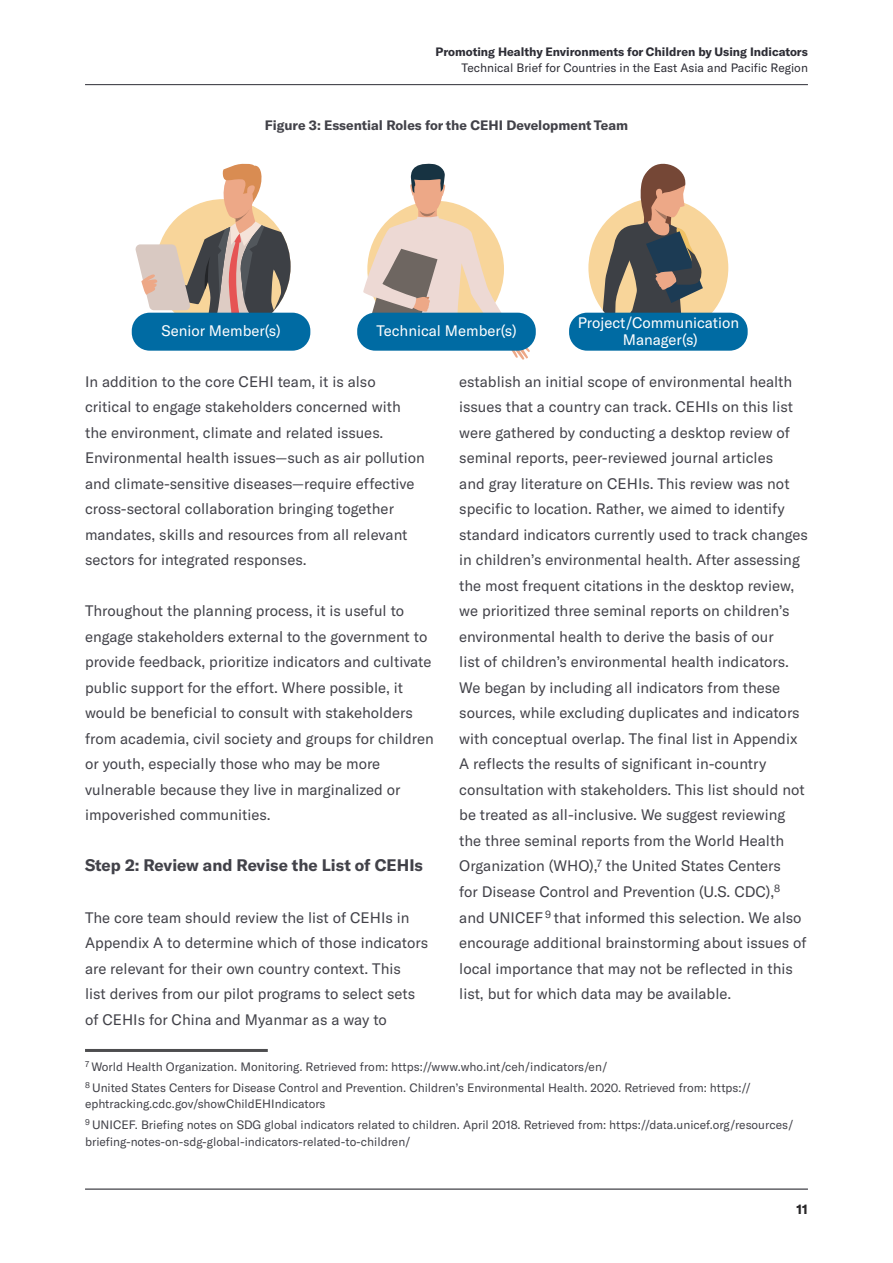
<style>
.page{position:relative;width:893px;height:1263px;background:#fff}
.page>*{position:absolute;margin:0;border:0;box-sizing:border-box;transform-origin:0 0}
.t1{font:700 16.5px "GT America";color:#424249}
.t2{font:15px/25.5px "GT America";color:#424249}
.t3{font:15px/16.2px "GT America";color:#fff;text-align:center}
.t4{font:700 13.5px "GT America";color:#424249}
.t5{font:700 13.5px "GT America";color:#292829}
.t6{font:12px/20.7px "GT America";color:#424249}
.t7{font:700 12px "GT America";color:#2d2d35}
.t8{font:12px "GT America";color:#2d2d35}
</style>
<div class="page">
<hr style="left:85px;top:84px;width:723px;height:1px;background:#2d2d35">
<hr style="left:85px;top:1188px;width:723px;height:2px;background:#2d2d35">
<svg style="left:135px;top:163px;width:156px;height:157px"></svg>
<svg style="left:363px;top:163px;width:167px;height:197px"></svg>
<svg style="left:588px;top:163px;width:140px;height:150px"></svg>
<div style="left:132px;top:313px;width:178px;height:38px;background:#006ba3;border-radius:18px"></div>
<div style="left:357px;top:313px;width:179px;height:38px;background:#006ba3;border-radius:18px"></div>
<div style="left:569px;top:313px;width:179px;height:38px;background:#006ba3;border-radius:18px"></div>
<hr style="left:85px;top:1049px;width:183px;height:3px;background:#4d4d4f">
<p class="t7" style="left:435px;top:45px;width:374px">Promoting Healthy Environments for Children by Using Indicators</p>
<p class="t8" style="left:461px;top:61px;width:348px">Technical Brief for Countries in the East Asia and Pacific Region</p>
<p class="t4" style="left:265px;top:118px;width:365px">Figure 3: Essential Roles for the CEHI Development Team</p>
<p class="t3" style="left:161px;top:322px;width:121px">Senior Member(s)</p>
<p class="t3" style="left:376px;top:322px;width:142px">Technical Member(s)</p>
<p class="t3" style="left:578px;top:315px;width:163px">Project/Communication<br>Manager(s)</p>
<p class="t2" style="left:85px;top:369px;width:341px">In addition to the core CEHI team, it is also critical to engage stakeholders concerned with the environment, climate and related issues.<br>Environmental health issues—such as air pollution and climate-sensitive diseases—require effective cross-sectoral collaboration bringing together mandates, skills and resources from all relevant sectors for integrated responses.</p>
<p class="t2" style="left:85px;top:598px;width:350px">Throughout the planning process, it is useful to engage stakeholders external to the government to provide feedback, prioritize indicators and cultivate public support for the effort. Where possible, it would be beneficial to consult with stakeholders from academia, civil society and groups for children or youth, especially those who may be more vulnerable because they live in marginalized or impoverished communities.</p>
<p class="t1" style="left:85px;top:857px;width:339px">Step 2: Review and Revise the List of CEHIs</p>
<p class="t2" style="left:85px;top:904px;width:345px">The core team should review the list of CEHIs in Appendix A to determine which of those indicators are relevant for their own country context. This<br>list derives from our pilot programs to select sets of CEHIs for China and Myanmar as a way to</p>
<p class="t2" style="left:459px;top:369px;width:350px">establish an initial scope of environmental health issues that a country can track. CEHIs on this list were gathered by conducting a desktop review of seminal reports, peer-reviewed journal articles<br>and gray literature on CEHIs. This review was not specific to location. Rather, we aimed to identify standard indicators currently used to track changes in children’s environmental health. After assessing the most frequent citations in the desktop review, we prioritized three seminal reports on children’s environmental health to derive the basis of our<br>list of children’s environmental health indicators.<br>We began by including all indicators from these sources, while excluding duplicates and indicators with conceptual overlap. The final list in Appendix A reflects the results of significant in-country consultation with stakeholders. This list should not be treated as all-inclusive. We suggest reviewing the three seminal reports from the World Health Organization (WHO),<sup>7</sup> the United States Centers<br>for Disease Control and Prevention (U.S. CDC),<sup>8 </sup>and UNICEF <sup>9</sup> that informed this selection. We also encourage additional brainstorming about issues of local importance that may not be reflected in this list, but for which data may be available.</p>
<p class="t6" style="left:85px;top:1056px;width:667px"><sup>7</sup> World Health Organization. Monitoring. Retrieved from: https://www.who.int/ceh/indicators/en/<br><sup>8</sup> United States Centers for Disease Control and Prevention. Children’s Environmental Health. 2020. Retrieved from: https://</p>
<p class="t6" style="left:85px;top:1094px;width:710px">ephtracking.cdc.gov/showChildEHIndicators<br><sup>9</sup> UNICEF. Briefing notes on SDG global indicators related to children. April 2018. Retrieved from: https://data.unicef.org/resources/</p>
<p class="t6" style="left:85px;top:1131px;width:327px">briefing-notes-on-sdg-global-indicators-related-to-children/</p>
<p class="t5" style="left:796px;top:1202px;width:13px">11</p>
</div>
